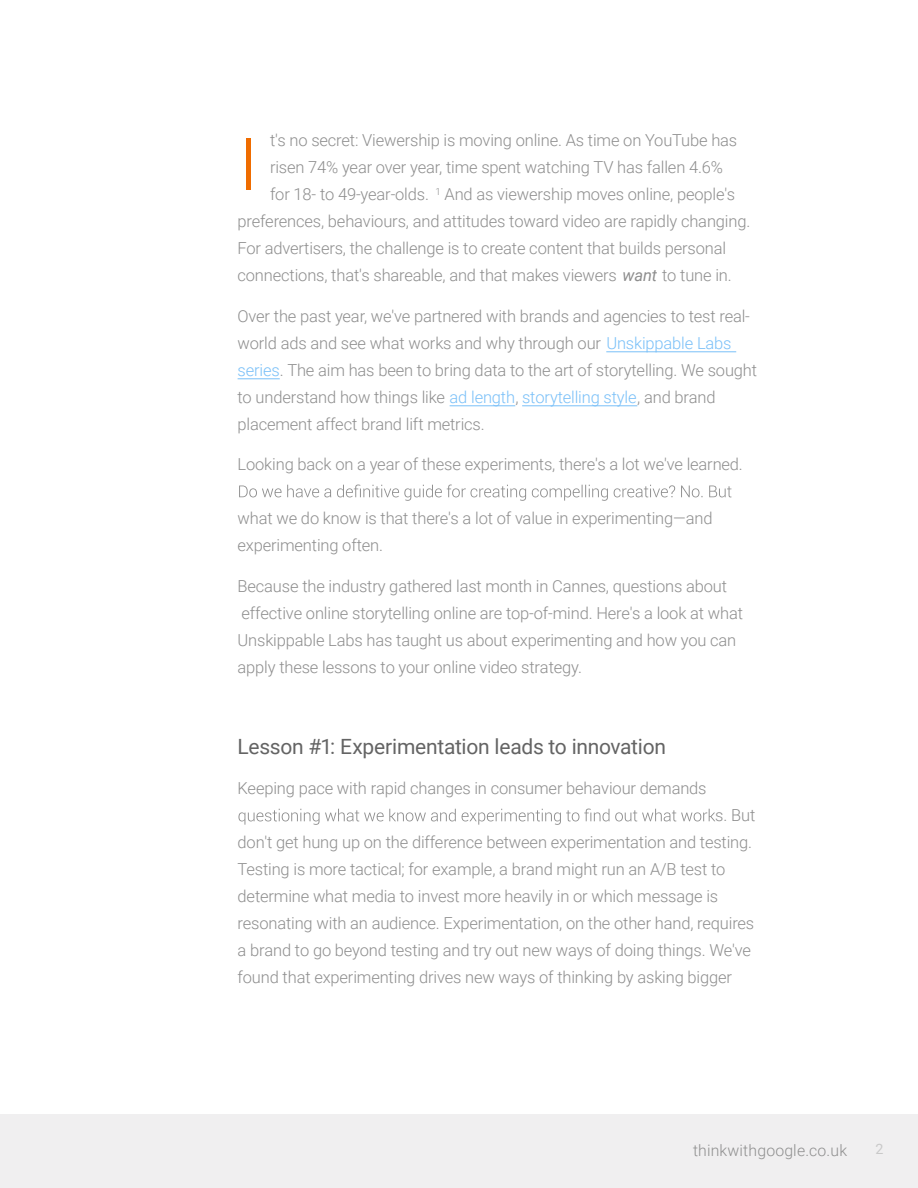
<style>
.page{position:relative;width:918px;height:1188px;background:#fff}
.page>*{position:absolute;margin:0;border:0;box-sizing:border-box;transform-origin:0 0}
.t1{font:300 72px "Roboto";color:#ef6c00}
.t2{font:21px "Roboto";letter-spacing:-.01em;color:#646464}
.t3{font:300 16.5px/27px "Roboto";letter-spacing:-.01em;color:#8e8e8e}
.t4{font:300 15.75px "Roboto";letter-spacing:.01em;color:#8f8f8f}
.t5{font:14.25px "Roboto";color:#c9c9c9}
.s1{font-weight:400;font-style:italic}
.s2{color:#7ac0f8}
</style>
<div class="page">
<div style="left:0;top:1114px;width:918px;height:74px;background:#f0eff0"></div>
<hr style="left:606px;top:351px;width:130px;height:1px;background:#7ac0f8">
<hr style="left:238px;top:378px;width:42px;height:1px;background:#7ac0f8">
<hr style="left:450px;top:405px;width:65px;height:1px;background:#7ac0f8">
<hr style="left:522px;top:405px;width:115px;height:1px;background:#7ac0f8">
<svg style="left:239px;top:485px;width:493px;height:16px"></svg>
<svg style="left:238px;top:809px;width:477px;height:16px"></svg>
<p class="t3" style="left:270px;top:126px;width:469px">t's no secret: Viewership is moving online. As time on YouTube has</p>
<p class="t3" style="left:270px;top:153px;width:455px">risen 74% year over year, time spent watching TV has fallen 4.6%</p>
<p class="t3" style="left:270px;top:180px;width:466px">for 18- to 49-year-olds. <sup>1</sup> And as viewership moves online, people's</p>
<p class="t3" style="left:238px;top:207px;width:514px">preferences, behaviours, and attitudes toward video are rapidly changing.</p>
<p class="t3" style="left:238px;top:234px;width:490px">For advertisers, the challenge is to create content that builds personal</p>
<p class="t3" style="left:238px;top:261px;width:496px">connections, that's shareable, and that makes viewers <span class="s1">want</span> to tune in.</p>
<p class="t3" style="left:237px;top:302px;width:521px">Over the past year, we've partnered with brands and agencies to test real&shy;world ads and see what works and why through our <span class="s2">Unskippable Labs series</span>. The aim has been to bring data to the art of storytelling. We sought to understand how things like <span class="s2">ad length</span>, <span class="s2">storytelling style</span>, and brand placement affect brand lift metrics.</p>
<p class="t3" style="left:238px;top:450px;width:507px">Looking back on a year of these experiments, there's a lot we've learned.</p>
<p class="t3" style="left:238px;top:504px;width:476px">what we do know is that there's a lot of value in experimenting—and experimenting often.</p>
<p class="t3" style="left:238px;top:572px;width:507px">Because the industry gathered last month in Cannes, questions about effective online storytelling online are top-of-mind. Here's a look at what Unskippable Labs has taught us about experimenting and how you can apply these lessons to your online video strategy.</p>
<h1 class="t1" style="left:239px;top:114px;width:21px">I</h1>
<p class="t2" style="left:238px;top:732px;width:430px">Lesson #1: Experimentation leads to innovation</p>
<p class="t3" style="left:238px;top:774px;width:471px">Keeping pace with rapid changes in consumer behaviour demands</p>
<p class="t3" style="left:238px;top:801px;width:519px;text-indent:478px">s. But don't get hung up on the difference between experimentation and testing.<br>Testing is more tactical; for example, a brand might run an A/B test to determine what media to invest more heavily in or which message is resonating with an audience. Experimentation, on the other hand, requires a brand to go beyond testing and try out new ways of doing things. We've found that experimenting drives new ways of thinking by asking bigger</p>
<p class="t4" style="left:693px;top:1140px;width:156px">thinkwithgoogle.co.uk</p>
<p class="t5" style="left:876px;top:1139px;width:10px">2</p>
</div>
